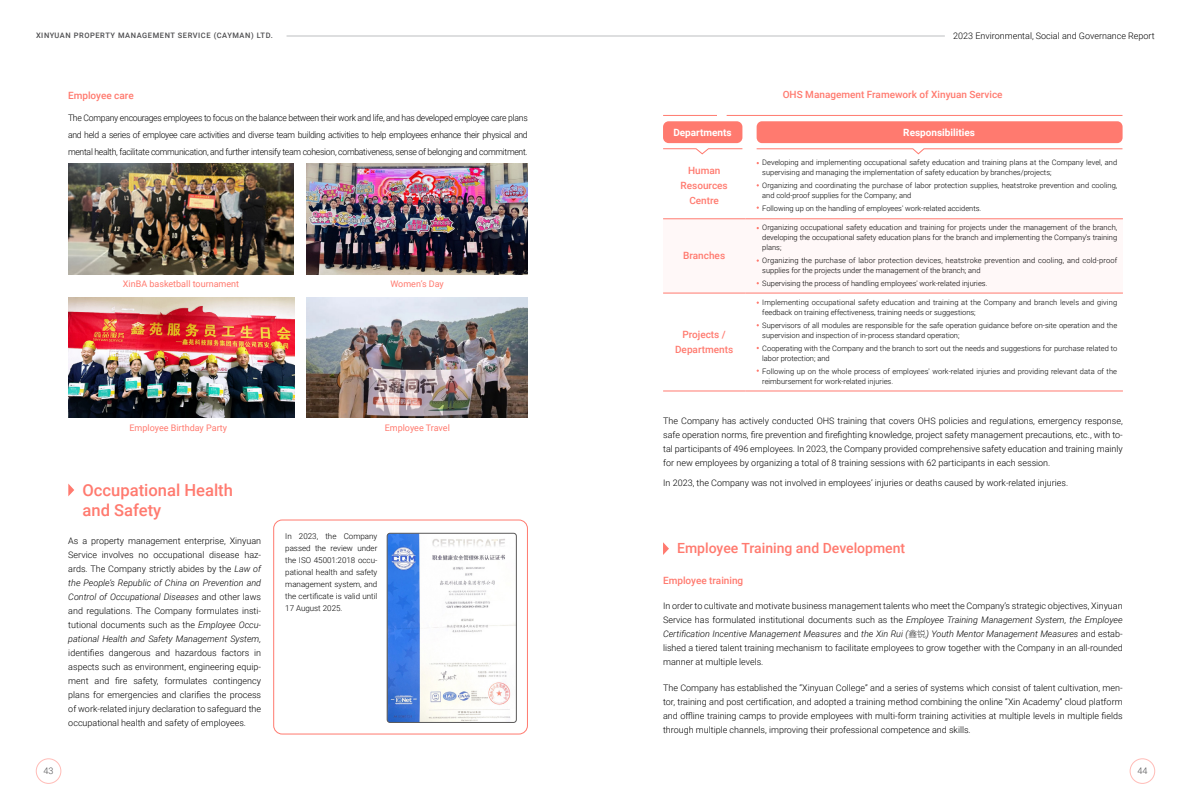
<style>
.page{position:relative;width:1191px;height:808px;background:#fff}
.page>*{position:absolute;margin:0;border:0;box-sizing:border-box;transform-origin:0 0}
.t1{font:500 16.6px/19.9px "Roboto";color:#ff7a6f}
.t2{font:500 14px "Roboto";color:#ff7a6f}
.t3{font:500 10px/15px "Roboto";color:#ff7a6f;text-align:center}
.t4{font:700 10px "Roboto";color:#fff}
.t5{font:300 9px/14px "Roboto";color:#000;text-align:justify}
.t6{font:300 9px/17px "Roboto";color:#000;text-align:justify;scale:.96 1}
.t7{font:9px "Roboto";color:#ff7a6f}
.t8{font:300 9px "Roboto";color:#4c4c4e}
.t9{font:300 8px/12px "Roboto";color:#000;text-align:justify}
.t10{font:300 7.5px/10px "Roboto";color:#000}
.t11{font:300 7.5px/10px "Roboto";letter-spacing:.02em;color:#000}
.t12{font:500 7.5px "Roboto";letter-spacing:.075em;color:#4c4c4e}
.s1{font-style:italic}
.s2{font-family:"Alibaba Pu Hui Ti L";font-weight:400}
</style>
<div class="page">
<div style="left:36px;top:758px;width:25px;height:26px;border:1px solid #ffbcb7;border-radius:50%"></div>
<div style="left:1129px;top:758px;width:26px;height:26px;border:1px solid #ffbcb7;border-radius:50%"></div>
<hr style="left:286px;top:36px;width:659px;height:1px;background:#bcbec0">
<img style="left:68px;top:163px;width:226px;height:111px">
<svg style="left:68px;top:484px;width:6px;height:12px"></svg>
<img style="left:68px;top:298px;width:227px;height:119px">
<div style="left:273px;top:520px;width:255px;height:214px;border:1px solid #ff7a6f;border-radius:9px"></div>
<img style="left:387px;top:533px;width:129px;height:189px">
<div style="left:387px;top:533px;width:129px;height:189px;border:1px solid #595858;border-radius:3px"></div>
<img style="left:307px;top:298px;width:220px;height:119px">
<img style="left:307px;top:163px;width:220px;height:111px">
<svg style="left:663px;top:542px;width:6px;height:13px"></svg>
<div style="left:756px;top:121px;width:366px;height:22px;background:#ff7a6f;border-radius:5px"></div>
<svg style="left:663px;top:154px;width:460px;height:237px"></svg>
<hr style="left:663px;top:293px;width:82px;height:1px;background:#ff7a6f">
<hr style="left:745px;top:293px;width:378px;height:1px;background:#ff7a6f">
<hr style="left:663px;top:391px;width:82px;height:1px;background:#ff7a6f">
<hr style="left:745px;top:391px;width:378px;height:1px;background:#ff7a6f">
<svg style="left:663px;top:219px;width:460px;height:74px"></svg>
<svg style="left:663px;top:148px;width:80px;height:6px"></svg>
<svg style="left:756px;top:148px;width:367px;height:6px"></svg>
<div style="left:663px;top:121px;width:79px;height:22px;background:#ff7a6f;border-radius:6px"></div>
<hr style="left:663px;top:115px;width:54px;height:1px;background:#ff7a6f">
<hr style="left:726px;top:115px;width:396px;height:1px;background:#ff7a6f">
<p class="t12" style="left:36px;top:30px;width:238px">XINYUAN PROPERTY MANAGEMENT SERVICE (CAYMAN) LTD.</p>
<p class="t5" style="left:953px;top:28px;width:203px">2023 Environmental, Social and Governance Report</p>
<p class="t3" style="left:68px;top:87px;width:67px">Employee care</p>
<p class="t6" style="left:68px;top:109px;width:480px">The Company encourages employees to focus on the balance between their work and life, and has developed employee care plans and held a series of employee care activities and diverse team building activities to help employees enhance their physical and mental health, facilitate communication, and further intensify team cohesion, combativeness, sense of belonging and commitment.</p>
<p class="t7" style="left:123px;top:277px;width:118px">XinBA basketball tournament</p>
<p class="t7" style="left:390px;top:277px;width:55px">Women’s Day</p>
<p class="t7" style="left:129px;top:421px;width:99px">Employee Birthday Party</p>
<h1 class="t1" style="left:82px;top:479px;width:152px">Occupational Health and Safety</h1>
<p class="t5" style="left:68px;top:533px;width:194px">As a property management enterprise, Xinyuan Service involves no occupational disease haz&shy;ards. The Company strictly abides by the <span class="s1">Law of the People’s Republic of China on Prevention and Control of Occupational Diseases</span> and other laws and regulations. The Company formulates insti&shy;tutional documents such as the <span class="s1">Employee Occu&shy;pational Health and Safety Management System,</span></p>
<p class="t5" style="left:68px;top:645px;width:194px">identifies dangerous and hazardous factors in aspects such as environment, engineering equip&shy;ment and fire safety, formulates contingency plans for emergencies and clarifies the process of work-related injury declaration to safeguard the occupational health and safety of employees.</p>
<p class="t7" style="left:385px;top:421px;width:67px">Employee Travel</p>
<p class="t9" style="left:285px;top:530px;width:94px">In 2023, the Company passed the review under the ISO 45001:2018 occu&shy;pational health and safety management system, and the certificate is valid until 17 August 2025.</p>
<p class="t4" style="left:673px;top:125px;width:60px">Departments</p>
<p class="t3" style="left:782px;top:87px;width:221px">OHS Management Framework of Xinyuan Service</p>
<p class="t4" style="left:903px;top:126px;width:73px">Responsibilities</p>
<p class="t3" style="left:680px;top:162px;width:49px">Human<br>Resources<br>Centre</p>
<p class="t10" style="left:762px;top:157px;width:356px">Developing and implementing occupational safety education and training plans at the Company level, and supervising and managing the implementation of safety education by branches/projects;</p>
<p class="t10" style="left:762px;top:180px;width:356px">Organizing and coordinating the purchase of labor protection supplies, heatstroke prevention and cooling, and cold-proof supplies for the Company; and</p>
<p class="t10" style="left:762px;top:203px;width:220px">Following up on the handling of employees' work-related accidents.</p>
<p class="t3" style="left:683px;top:247px;width:43px">Branches</p>
<p class="t3" style="left:675px;top:326px;width:60px">Projects /<br>Departments</p>
<p class="t10" style="left:762px;top:222px;width:356px;text-align:justify">Organizing occupational safety education and training for projects under the management of the branch, developing the occupational safety education plans for the branch and implementing the Company's training plans;</p>
<p class="t11" style="left:762px;top:255px;width:356px">Organizing the purchase of labor protection devices, heatstroke prevention and cooling, and cold-proof supplies for the projects under the management of the branch; and</p>
<p class="t10" style="left:762px;top:278px;width:227px">Supervising the process of handling employees' work-related injuries.</p>
<p class="t10" style="left:762px;top:297px;width:356px">Implementing occupational safety education and training at the Company and branch levels and giving feedback on training effectiveness, training needs or suggestions;</p>
<p class="t10" style="left:762px;top:320px;width:356px">Supervisors of all modules are responsible for the safe operation guidance before on-site operation and the supervision and inspection of in-process standard operation;</p>
<p class="t10" style="left:762px;top:343px;width:356px">Cooperating with the Company and the branch to sort out the needs and suggestions for purchase related to labor protection; and</p>
<p class="t10" style="left:762px;top:366px;width:356px">Following up on the whole process of employees' work-related injuries and providing relevant data of the reimbursement for work-related injuries.</p>
<p class="t5" style="left:663px;top:414px;width:461px">The Company has actively conducted OHS training that covers OHS policies and regulations, emergency response, safe operation norms, fire prevention and firefighting knowledge, project safety management precautions, etc., with to&shy;tal participants of 496 employees. In 2023, the Company provided comprehensive safety education and training mainly for new employees by organizing a total of 8 training sessions with 62 participants in each session.</p>
<p class="t5" style="left:663px;top:475px;width:406px">In 2023, the Company was not involved in employees’ injuries or deaths caused by work-related injuries.</p>
<h2 class="t2" style="left:677px;top:538px;width:229px">Employee Training and Development</h2>
<p class="t3" style="left:663px;top:573px;width:82px">Employee training</p>
<p class="t5" style="left:663px;top:599px;width:461px">In order to cultivate and motivate business management talents who meet the Company’s strategic objectives, Xinyuan Service has formulated institutional documents such as the <span class="s1">Employee Training Management System, the Employee Certification Incentive Management Measures</span> and <span class="s1">the Xin Rui (</span><span class="s2">鑫锐</span><span class="s1">) Youth Mentor Management Measures</span> and estab&shy;lished a tiered talent training mechanism to facilitate employees to grow together with the Company in an all-rounded manner at multiple levels.</p>
<p class="t5" style="left:663px;top:680px;width:461px">The Company has established the “Xinyuan College” and a series of systems which consist of talent cultivation, men&shy;tor, training and post certification, and adopted a training method combining the online “Xin Academy” cloud platform and offline training camps to provide employees with multi-form training activities at multiple levels in multiple fields through multiple channels, improving their professional competence and skills.</p>
<p class="t8" style="left:44px;top:764px;width:11px">43</p>
<p class="t8" style="left:1137px;top:764px;width:11px">44</p>
</div>
